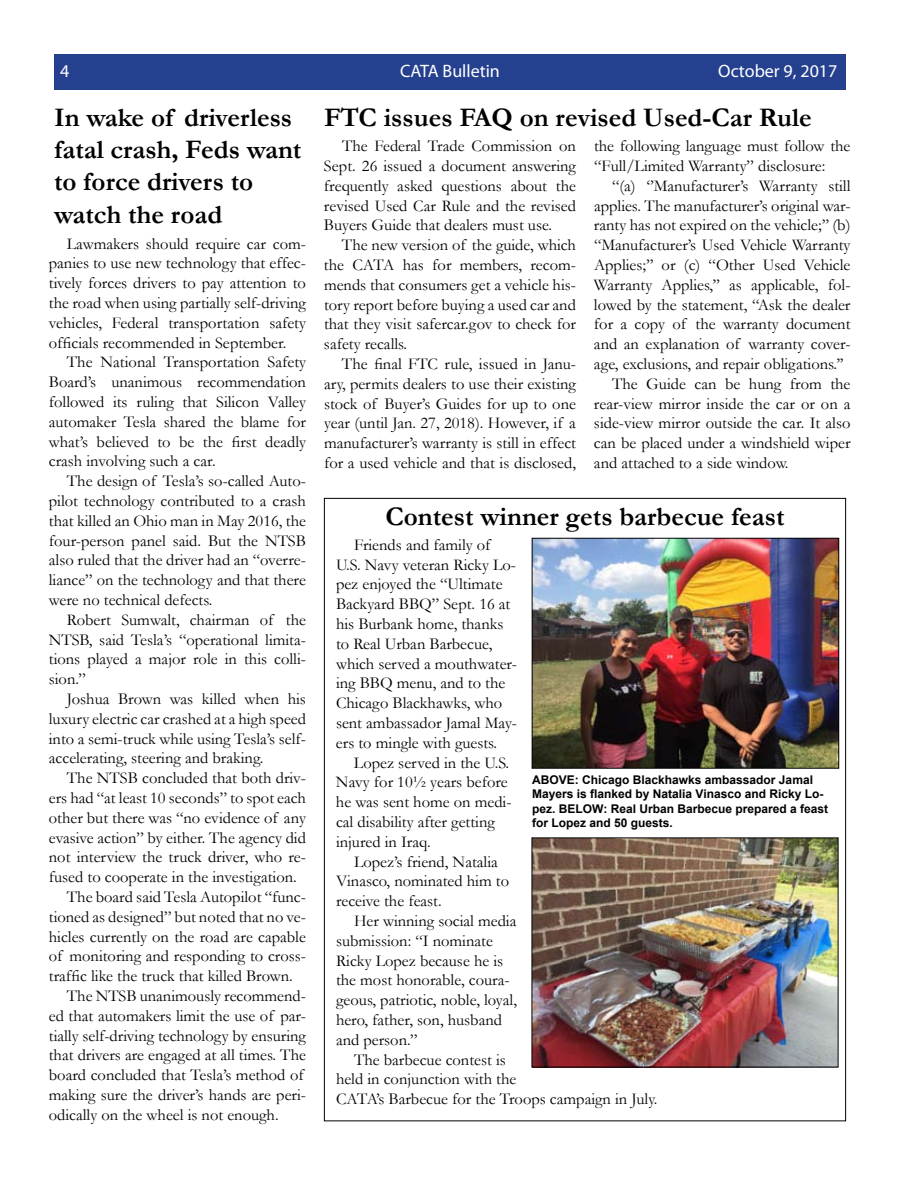
<style>
.page{position:relative;width:918px;height:1188px;background:#fff}
.page>*{position:absolute;margin:0;border:0;box-sizing:border-box;transform-origin:0 0}
.t1{font:700 27px/32.4px "Garamond";color:#000}
.t2{font:18px "Myriad Pro";color:#fff}
.t3{font:16.5px/19.8px "Garamond";color:#000;text-align:justify}
.t4{font:700 12px/14.4px "Arial";color:#000}
</style>
<div class="page">
<img style="left:532px;top:839px;width:306px;height:229px">
<div style="left:54px;top:54px;width:792px;height:36px;background:#24408f"></div>
<img style="left:534px;top:540px;width:303px;height:227px">
<div style="left:532px;top:538px;width:307px;height:231px;border:1px solid #000"></div>
<p class="t2" style="left:60px;top:59px;width:11px">4</p>
<p class="t2" style="left:400px;top:59px;width:101px">CATA Bulletin</p>
<p class="t2" style="left:718px;top:59px;width:121px">October 9, 2017</p>
<h1 class="t1" style="left:54px;top:101px;width:759px">In wake of driverless FTC issues FAQ on revised Used-Car Rule fatal crash, Feds want<br>to force drivers to<br>watch the road</h1>
<p class="t3" style="left:324px;top:136px;width:254px;text-indent:18px">The Federal Trade Commission on Sept. 26 issued a document answering frequently asked questions about the revised Used Car Rule and the revised Buyers Guide that dealers must use.</p>
<p class="t3" style="left:324px;top:235px;width:254px;text-indent:18px">The new version of the guide, which the CATA has for members, recom&shy;mends that consumers get a vehicle his&shy;tory report before buying a used car and that they visit safercar.gov to check for safety recalls.</p>
<p class="t3" style="left:324px;top:354px;width:254px;text-indent:18px">The final FTC rule, issued in Janu&shy;ary, permits dealers to use their existing stock of Buyer’s Guides for up to one year (until Jan. 27, 2018). However, if a manufacturer’s warranty is still in effect for a used vehicle and that is disclosed,</p>
<p class="t3" style="left:594px;top:136px;width:258px">the following language must follow the “Full/Limited Warranty” disclosure:</p>
<p class="t3" style="left:612px;top:175px;width:240px">“(a) ‘’Manufacturer’s Warranty still</p>
<p class="t3" style="left:594px;top:195px;width:258px">applies. The manufacturer’s original war-</p>
<p class="t3" style="left:594px;top:215px;width:258px">ranty has not expired on the vehicle;’’ (b)</p>
<p class="t3" style="left:594px;top:235px;width:258px">“Manufacturer’s Used Vehicle Warranty</p>
<p class="t3" style="left:594px;top:255px;width:258px">Applies;’’ or (c) “Other Used Vehicle</p>
<p class="t3" style="left:594px;top:274px;width:258px">Warranty Applies,’’ as applicable, fol-</p>
<p class="t3" style="left:594px;top:294px;width:258px">lowed by the statement, “Ask the dealer</p>
<p class="t3" style="left:594px;top:314px;width:258px">for a copy of the warranty document</p>
<p class="t3" style="left:594px;top:334px;width:258px">and an explanation of warranty cover-</p>
<p class="t3" style="left:594px;top:354px;width:251px">age, exclusions, and repair obligations.’’</p>
<p class="t3" style="left:612px;top:373px;width:240px">The Guide can be hung from the</p>
<p class="t3" style="left:594px;top:393px;width:258px">rear-view mirror inside the car or on a</p>
<p class="t3" style="left:594px;top:413px;width:258px">side-view mirror outside the car. It also</p>
<p class="t3" style="left:594px;top:433px;width:258px">can be placed under a windshield wiper</p>
<p class="t3" style="left:594px;top:453px;width:196px">and attached to a side window.</p>
<p class="t3" style="left:49px;top:233px;width:259px;text-indent:18px">Lawmakers should require car com&shy;panies to use new technology that effec&shy;tively forces drivers to pay attention to the road when using partially self-driving vehicles, Federal transportation safety officials recommended in September.</p>
<p class="t3" style="left:49px;top:352px;width:259px;text-indent:18px">The National Transportation Safety Board’s unanimous recommendation followed its ruling that Silicon Valley automaker Tesla shared the blame for what’s believed to be the first deadly crash involving such a car.</p>
<p class="t3" style="left:49px;top:471px;width:259px;text-indent:18px">The design of Tesla’s so-called Auto&shy;pilot technology contributed to a crash that killed an Ohio man in May 2016, the four-person panel said. But the NTSB also ruled that the driver had an “overre&shy;liance” on the technology and that there were no technical defects.</p>
<p class="t3" style="left:49px;top:609px;width:259px;text-indent:18px">Robert Sumwalt, chairman of the NTSB, said Tesla’s “operational limita&shy;tions played a major role in this colli&shy;sion.”</p>
<p class="t3" style="left:49px;top:689px;width:259px;text-indent:18px">Joshua Brown was killed when his luxury electric car crashed at a high speed into a semi-truck while using Tesla’s self&shy;accelerating, steering and braking.</p>
<p class="t3" style="left:67px;top:768px;width:241px">The NTSB concluded that both driv-</p>
<p class="t3" style="left:49px;top:788px;width:259px">ers had “at least 10 seconds” to spot each</p>
<p class="t3" style="left:49px;top:807px;width:259px">other but there was “no evidence of any</p>
<p class="t3" style="left:49px;top:827px;width:259px">evasive action” by either. The agency did</p>
<p class="t3" style="left:49px;top:847px;width:259px">not interview the truck driver, who re-</p>
<p class="t3" style="left:49px;top:867px;width:249px">fused to cooperate in the investigation.</p>
<p class="t3" style="left:67px;top:887px;width:241px">The board said Tesla Autopilot “func-</p>
<p class="t3" style="left:49px;top:906px;width:259px">tioned as designed” but noted that no ve-</p>
<p class="t3" style="left:49px;top:926px;width:259px">hicles currently on the road are capable</p>
<p class="t3" style="left:49px;top:946px;width:259px">of monitoring and responding to cross-</p>
<p class="t3" style="left:49px;top:966px;width:246px">traffic like the truck that killed Brown.</p>
<p class="t3" style="left:67px;top:986px;width:241px">The NTSB unanimously recommend-</p>
<p class="t3" style="left:49px;top:1005px;width:259px">ed that automakers limit the use of par-</p>
<p class="t3" style="left:49px;top:1025px;width:259px">tially self-driving technology by ensuring</p>
<p class="t3" style="left:49px;top:1045px;width:259px">that drivers are engaged at all times. The</p>
<p class="t3" style="left:49px;top:1065px;width:256px">board concluded that Tesla’s method of</p>
<p class="t3" style="left:49px;top:1085px;width:259px">making sure the driver’s hands are peri-</p>
<p class="t3" style="left:49px;top:1104px;width:231px">odically on the wheel is not enough.</p>
<h1 class="t1" style="left:386px;top:500px;width:400px">Contest winner gets barbecue feast</h1>
<p class="t3" style="left:336px;top:534px;width:183px;text-align:left;text-indent:18px">Friends and family of<br>U.S. Navy veteran Ricky Lo&shy;pez enjoyed the “Ultimate<br>Backyard BBQ” Sept. 16 at his Burbank home, thanks to Real Urban Barbecue, which served a mouthwater&shy;ing BBQ menu, and to the<br>Chicago Blackhawks, who sent ambassador Jamal May&shy;ers to mingle with guests.</p>
<p class="t3" style="left:336px;top:752px;width:177px;text-align:left;text-indent:18px">Lopez served in the U.S.<br>Navy for 10½ years before he was sent home on medi&shy;cal disability after getting injured in Iraq.</p>
<p class="t3" style="left:336px;top:851px;width:175px;text-align:left;text-indent:18px">Lopez’s friend, Natalia<br>Vinasco, nominated him to receive the feast.</p>
<p class="t3" style="left:336px;top:910px;width:182px;text-align:left;text-indent:18px">Her winning social media submission: “I nominate<br>Ricky Lopez because he is the most honorable, coura&shy;geous, patriotic, noble, loyal, hero, father, son, husband and person.”</p>
<p class="t3" style="left:336px;top:1049px;width:323px;text-align:left;text-indent:18px">The barbecue contest is<br>held in conjunction with the<br>CATA’s Barbecue for the Troops campaign in July.</p>
<p class="t4" style="left:532px;top:773px;width:297px">ABOVE: Chicago Blackhawks ambassador Jamal Mayers is flanked by Natalia Vinasco and Ricky Lo&shy;pez. BELOW: Real Urban Barbecue prepared a feast for Lopez and 50 guests.</p>
</div>
